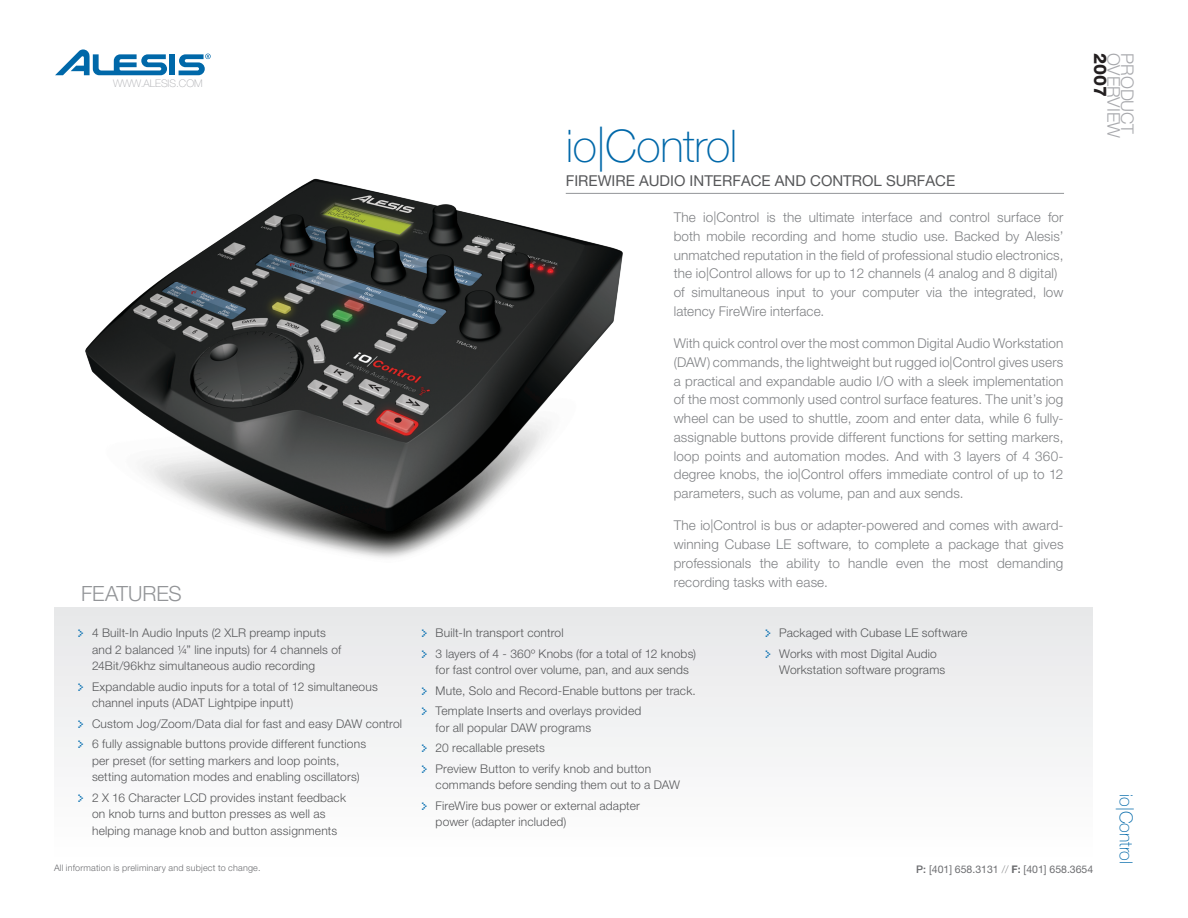
<style>
.page{position:relative;width:1188px;height:918px;background:#fff}
.page>*{position:absolute;margin:0;border:0;box-sizing:border-box;transform-origin:0 0}
.t1{font:100 45px "Helvetica Neue";letter-spacing:-.01em;color:#0068a9}
.Feature_Subhead{font:300 21px "Helvetica Neue";color:#939598}
.t2{font:100 18px "Helvetica Neue";letter-spacing:-.005em;color:#0068a9}
.t3{font:300 17.4px "Helvetica Neue";letter-spacing:-.005em;color:#a8a9ad}
.t4{font:800 17.4px "Helvetica Neue";color:#231f20}
.Descriptor_copy{font:15px "Helvetica Neue";color:#57585a}
.Body_Copy{font:300 13.5px/18.8px "Helvetica Neue";letter-spacing:.01em;color:#808285;text-align:justify}
.Feature_copy{font:300 12px/16.5px "Helvetica Neue";letter-spacing:.015em;color:#57585a}
.t5{font:12px/20.5px "Hooge 0555";color:#1c7bb7}
.Product_Category_hea{font:10.5px "Helvetica Neue";color:#6c6d70}
.Product_Category_hea-2{font:100 10.5px "Helvetica Neue";color:#a8a9ad}
.Body_Copy-2{font:300 9px "Helvetica Neue";letter-spacing:.025em;color:#6c6d70}
.s1{font-weight:500}
.s2{font-weight:100}
.s3{font-weight:700}
</style>
<div class="page">
<div style="left:54px;top:608px;width:1038px;height:256px;background:#f2f3f4"></div>
<hr style="left:566px;top:193px;width:498px;height:1px;background:#939598">
<div style="left:170px;top:54px;width:5px;height:21px;background:#0068a9"></div>
<svg style="left:55px;top:49px;width:112px;height:26px"></svg>
<svg style="left:179px;top:54px;width:32px;height:21px"></svg>
<img style="left:85px;top:179px;width:540px;height:379px">
<p class="Product_Category_hea-2" style="left:113px;top:77px;width:91px">WWW.ALESIS.COM</p>
<p class="Feature_Subhead" style="left:81px;top:580px;width:102px">FEATURES</p>
<p class="t5" style="left:79px;top:622px;width:7px">&gt;</p>
<p class="t5" style="left:79px;top:676px;width:7px">&gt;</p>
<p class="t5" style="left:79px;top:713px;width:7px">&gt; &gt;</p>
<p class="t5" style="left:79px;top:787px;width:7px">&gt;</p>
<p class="Feature_copy" style="left:92px;top:624px;width:251px">4 Built-In Audio Inputs (2 XLR preamp inputs and 2 balanced ¼” line inputs) for 4 channels of<br>24Bit/96khz simultaneous audio recording</p>
<p class="Feature_copy" style="left:92px;top:678px;width:287px">Expandable audio inputs for a total of 12 simultaneous channel inputs (ADAT Lightpipe inputt)</p>
<p class="Feature_copy" style="left:92px;top:715px;width:312px">Custom Jog/Zoom/Data dial for fast and easy DAW control</p>
<p class="Feature_copy" style="left:92px;top:736px;width:276px">6 fully assignable buttons provide different functions per preset (for setting markers and loop points, setting automation modes and enabling oscillators)</p>
<p class="Feature_copy" style="left:92px;top:789px;width:255px">2 X 16 Character LCD provides instant feedback on knob turns and button presses as well as helping manage knob and button assignments</p>
<p class="Body_Copy-2" style="left:54px;top:863px;width:208px">All information is preliminary and subject to change.</p>
<p class="t1" style="left:566px;top:121px;width:173px">IO|CONTROL</p>
<p class="Descriptor_copy" style="left:566px;top:172px;width:391px">FIREWIRE AUDIO I NTERFACE AND CONTROL SURFACE</p>
<p class="Body_Copy" style="left:674px;top:208px;width:391px;text-align:left">The io|Control is the ultimate interface and control surface for both mobile recording and home studio use. Backed by Alesis’ unmatched reputation in the field of professional studio electronics, the io|Control allows for up to 12 channels (4 analog and 8 digital) of simultaneous input to your computer via the integrated, low latency FireWire interface.</p>
<p class="Body_Copy" style="left:674px;top:334px;width:391px">With quick control over the most common Digital Audio Workstation (DAW) commands, the lightweight but rugged io|Control gives users a practical and expandable audio I/O with a sleek implementation of the most commonly used control surface features. The unit’s jog wheel can be used to shuttle, zoom and enter data, while 6 fully&shy;assignable buttons provide different functions for setting markers, loop points and automation modes. And with 3 layers of 4 360- degree knobs, the io|Control offers immediate control of up to 12 parameters, such as volume, pan and aux sends.</p>
<p class="Body_Copy" style="left:674px;top:516px;width:391px">The io|Control is bus or adapter-powered and comes with award&shy;winning Cubase LE software, to complete a package that gives professionals the ability to handle even the most demanding recording tasks with ease.</p>
<p class="t4" style="left:1111px;top:53px;width:45px;rotate:90deg">2007</p>
<p class="t3" style="left:1124px;top:53px;width:87px;rotate:90deg">OVERVIEW</p>
<p class="t3" style="left:1138px;top:53px;width:83px;rotate:90deg">PRODUCT</p>
<p class="t5" style="left:422px;top:622px;width:7px">&gt; &gt;</p>
<p class="t5" style="left:422px;top:680px;width:7px">&gt; &gt;</p>
<p class="t5" style="left:422px;top:738px;width:7px">&gt; &gt;</p>
<p class="t5" style="left:422px;top:795px;width:7px">&gt;</p>
<p class="Feature_copy" style="left:436px;top:624px;width:130px">Built-In transport control</p>
<p class="Feature_copy" style="left:436px;top:645px;width:262px">3 layers of 4 - 360º Knobs (for a total of 12 knobs) for fast control over volume, pan, and aux sends</p>
<p class="Feature_copy" style="left:436px;top:682px;width:262px">Mute, Solo and Record-Enable buttons per track.</p>
<p class="Feature_copy" style="left:436px;top:703px;width:207px">Template Inserts and overlays provided for all popular DAW programs</p>
<p class="Feature_copy" style="left:436px;top:740px;width:111px">20 recallable presets</p>
<p class="Feature_copy" style="left:436px;top:760px;width:246px">Preview Button to verify knob and button commands before sending them out to a DAW</p>
<p class="Feature_copy" style="left:436px;top:797px;width:206px">FireWire bus power or external adapter power (adapter included)</p>
<p class="t5" style="left:766px;top:622px;width:7px">&gt; &gt;</p>
<p class="Feature_copy" style="left:779px;top:624px;width:190px">Packaged with Cubase LE software</p>
<p class="Feature_copy" style="left:779px;top:645px;width:168px">Works with most Digital Audio<br>Workstation software programs</p>
<p class="Product_Category_hea" style="left:916px;top:863px;width:179px"><span class="s1">P:</span> [401] 658.3131 <span class="s2">//</span> <span class="s3">F:</span> [401] 658.3654</p>
<p class="t2" style="left:1137px;top:794px;width:71px;rotate:90deg">IO|CONTROL</p>
</div>
